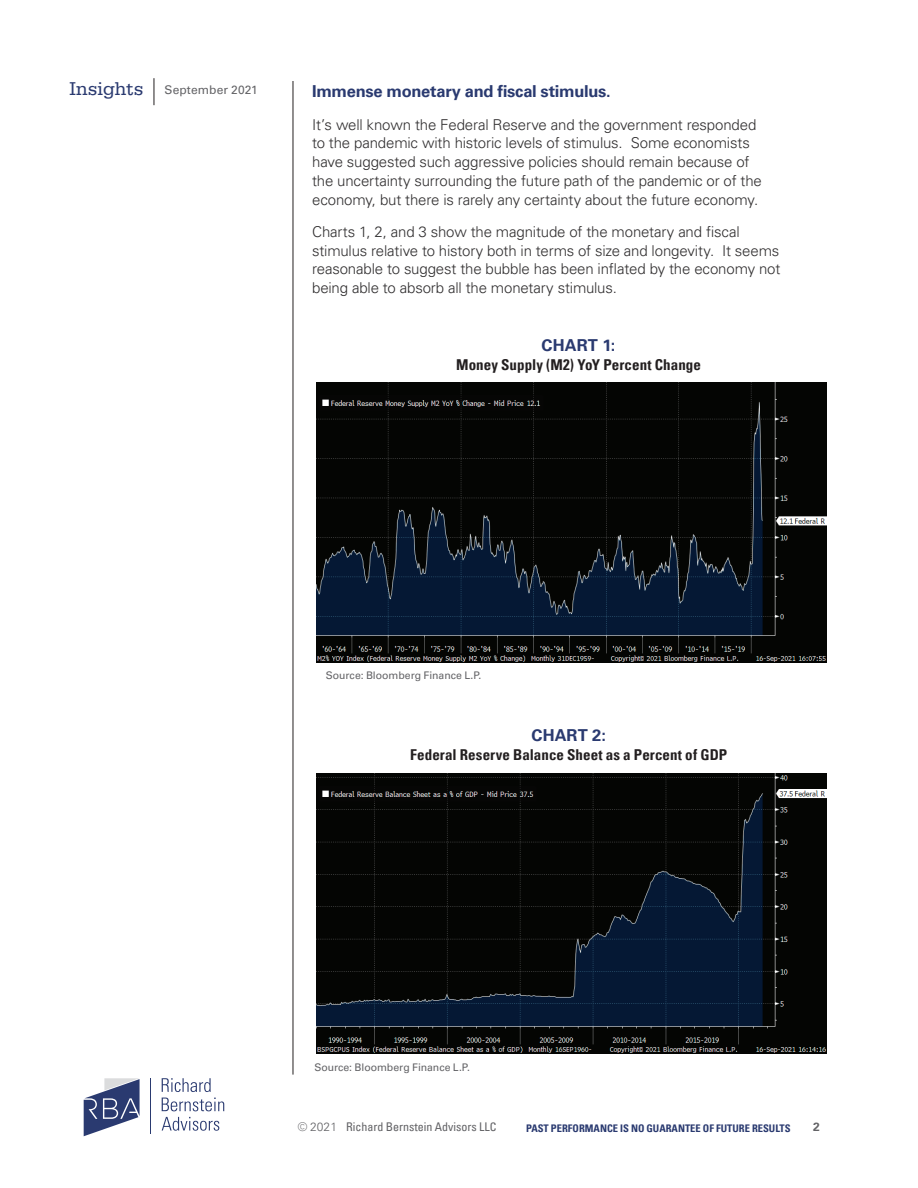
<style>
.page{position:relative;width:918px;height:1188px;background:#fff}
.page>*{position:absolute;margin:0;border:0;box-sizing:border-box;transform-origin:0 0}
.t1{font:19.5px "Serifa Std";color:#2a3a70}
.t2{font:700 16.5px "Univers LT Pro 65";letter-spacing:-.015em;color:#2a3a70}
.t3{font:300 15px/18.8px "Univers LT Pro 45";letter-spacing:-.01em;color:#312f30}
.t4{font:700 condensed 15px "Univers LT Pro";letter-spacing:.005em;color:#231f20}
.t5{font:condensed 12px "Univers LT Pro";color:#636366}
.t6{font:12px "Univers LT Pro 55 Roman";letter-spacing:.01em;color:#636366}
.t7{font:700 12px "Univers LT Pro 65";color:#636366}
.t8{font:10.5px "Univers LT Pro 55 Roman";letter-spacing:-.005em;color:#636366}
.t9{font:700 condensed 10.5px "Univers LT Pro";color:#2a3a70}
.s1{font-family:"Univers LT Pro 45";font-weight:300;font-stretch:normal}
</style>
<div class="page">
<svg style="left:154px;top:78px;width:1px;height:27px"></svg>
<svg style="left:84px;top:1078px;width:56px;height:58px"></svg>
<hr style="left:151px;top:1078px;width:1px;height:55px;background:#2a3a70">
<svg style="left:162px;top:1117px;width:57px;height:14px"></svg>
<svg style="left:162px;top:1078px;width:49px;height:14px"></svg>
<svg style="left:162px;top:1098px;width:62px;height:13px"></svg>
<hr style="left:293px;top:81px;width:1px;height:994px;background:#231f20">
<img style="left:317px;top:383px;width:509px;height:279px">
<img style="left:317px;top:774px;width:510px;height:280px">
<h1 class="t1" style="left:70px;top:78px;width:76px">Insights</h1>
<p class="t6" style="left:165px;top:82px;width:95px">September 2021</p>
<p class="t2" style="left:312px;top:80px;width:300px">Immense monetary and fiscal stimulus.</p>
<p class="t3" style="left:312px;top:114px;width:451px">It’s well known the Federal Reserve and the government responded to the pandemic with historic levels of stimulus. Some economists have suggested such aggressive policies should remain because of the uncertainty surrounding the future path of the pandemic or of the economy, but there is rarely any certainty about the future economy.</p>
<p class="t3" style="left:312px;top:222px;width:470px">Charts 1, 2, and 3 show the magnitude of the monetary and fiscal stimulus relative to history both in terms of size and longevity. It seems reasonable to suggest the bubble has been inflated by the economy not being able to absorb all the monetary stimulus.</p>
<p class="t2" style="left:542px;top:333px;width:75px">CHART 1:</p>
<p class="t4" style="left:456px;top:356px;width:246px">Money Supply (M2) YoY Percent Change</p>
<p class="t8" style="left:326px;top:668px;width:157px">Source: Bloomberg Finance L.P.</p>
<p class="t2" style="left:532px;top:723px;width:76px">CHART 2:</p>
<p class="t4" style="left:410px;top:746px;width:319px">Federal Reserve Balance Sheet as a Percent of GDP</p>
<p class="t8" style="left:314px;top:1060px;width:157px">Source: Bloomberg Finance L.P.</p>
<p class="t5" style="left:298px;top:1119px;width:200px"><span class="s1">© 2021</span> Richard Bernstein Advisors LLC</p>
<p class="t7" style="left:813px;top:1118px;width:8px">2</p>
<p class="t9" style="left:526px;top:1122px;width:266px">PAST PERFORMANCE IS NO GUARANTEE OF FUTURE RESULTS</p>
</div>
